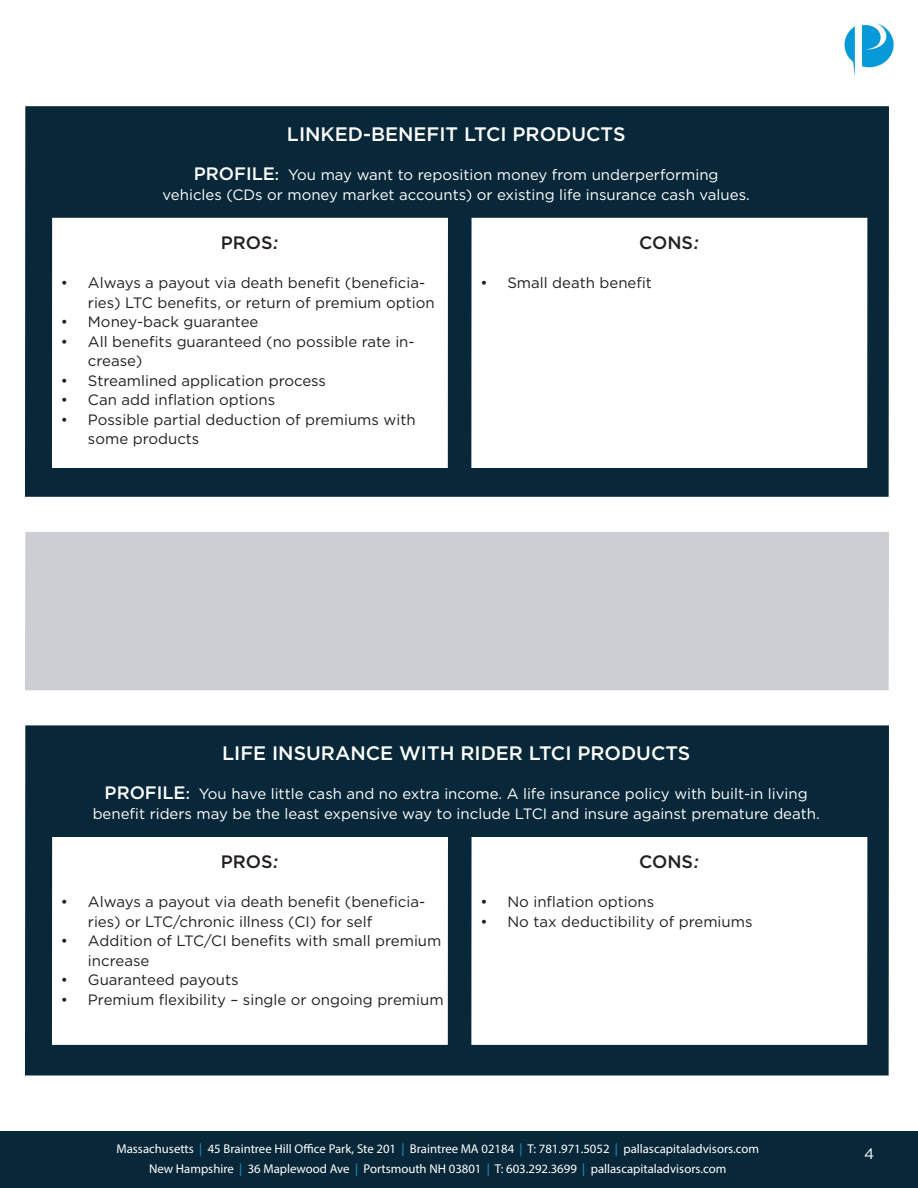
<style>
.page{position:relative;width:918px;height:1188px;background:#fff}
.page>*{position:absolute;margin:0;border:0;box-sizing:border-box;transform-origin:0 0}
.t1{font:500 19.5px "Gotham";color:#fff}
.t2{font:500 18px "Gotham";color:#231f20}
.t3{font:15px/19.5px "Gotham";color:#231f20}
.t4{font:15px "Gotham";color:#fff}
.t5{font:12.75px "Myriad Pro";color:#fff}
.s1{font-weight:500;font-size:18px}
.s2{font-weight:500}
.s3{font-style:italic}
.s4{color:#179ad7}
</style>
<div class="page">
<div style="left:0;top:1132px;width:918px;height:56px;background:#082839"></div>
<img style="left:844px;top:23px;width:50px;height:54px">
<div style="left:25px;top:106px;width:864px;height:391px;background:#082839"></div>
<div style="left:52px;top:218px;width:396px;height:250px;background:#fff"></div>
<div style="left:471px;top:218px;width:396px;height:250px;background:#fff"></div>
<div style="left:25px;top:725px;width:864px;height:351px;background:#082839"></div>
<div style="left:52px;top:837px;width:396px;height:208px;background:#fff"></div>
<div style="left:471px;top:837px;width:396px;height:208px;background:#fff"></div>
<div style="left:25px;top:532px;width:864px;height:158px;background:#cdced3"></div>
<p class="t1" style="left:287px;top:122px;width:340px">LINKED-BENEFIT LTCI PRODUCTS</p>
<p class="t4" style="left:194px;top:165px;width:526px"><span class="s1">PROFILE</span><span class="s2">:</span> You may want to reposition money from underperforming</p>
<p class="t4" style="left:163px;top:185px;width:589px">vehicles (CDs or money market accounts) or existing life insurance cash values.</p>
<p class="t2" style="left:221px;top:231px;width:62px">PROS<span class="s3">:</span></p>
<p class="t3" style="left:88px;top:273px;width:348px;text-indent:-27px">• Always a payout via death benefit (beneficia&shy;ries) LTC benefits, or return of premium option</p>
<p class="t3" style="left:61px;top:312px;width:199px">• Money-back guarantee</p>
<p class="t3" style="left:88px;top:331px;width:328px;text-indent:-27px">• All benefits guaranteed (no possible rate in&shy;crease)</p>
<p class="t3" style="left:61px;top:370px;width:267px">• Streamlined application process</p>
<p class="t3" style="left:61px;top:390px;width:216px">• Can add inflation options</p>
<p class="t3" style="left:88px;top:409px;width:329px;text-indent:-27px">• Possible partial deduction of premiums with some products</p>
<p class="t2" style="left:639px;top:231px;width:64px">CONS<span class="s3">:</span></p>
<p class="t3" style="left:480px;top:273px;width:173px">• Small death benefit</p>
<p class="t1" style="left:222px;top:741px;width:470px">LIFE INSURANCE WITH RIDER LTCI PRODUCTS</p>
<p class="t4" style="left:105px;top:785px;width:705px"><span class="s1">PROFILE</span><span class="s2">:</span> You have little cash and no extra income. A life insurance policy with built-in living</p>
<p class="t4" style="left:93px;top:804px;width:729px">benefit riders may be the least expensive way to include LTCI and insure against premature death.</p>
<p class="t2" style="left:221px;top:850px;width:62px">PROS<span class="s3">:</span></p>
<p class="t3" style="left:88px;top:892px;width:339px;text-indent:-27px">• Always a payout via death benefit (beneficia&shy;ries) or LTC/chronic illness (CI) for self</p>
<p class="t3" style="left:88px;top:931px;width:355px;text-indent:-27px">• Addition of LTC/CI benefits with small premium increase</p>
<p class="t3" style="left:61px;top:970px;width:179px">• Guaranteed payouts</p>
<p class="t3" style="left:61px;top:990px;width:384px">• Premium flexibility – single or ongoing premium</p>
<p class="t2" style="left:639px;top:850px;width:64px">CONS<span class="s3">:</span></p>
<p class="t3" style="left:480px;top:892px;width:175px">• No inflation options</p>
<p class="t3" style="left:480px;top:912px;width:274px">• No tax deductibility of premiums</p>
<p class="t5" style="left:116px;top:1140px;width:644px">Massachusetts <span class="s4">|</span> 45 Braintree Hill Office Park, Ste 201 <span class="s4">|</span> Braintree MA 02184 <span class="s4">|</span> T: 781.971.5052 <span class="s4">|</span> pallascapitaladvisors.com</p>
<p class="t5" style="left:149px;top:1161px;width:579px">New Hampshire <span class="s4">|</span> 36 Maplewood Ave <span class="s4">|</span> Portsmouth NH 03801 <span class="s4">|</span> T: 603.292.3699 <span class="s4">|</span> pallascapitaladvisors.com</p>
<p class="t4" style="left:864px;top:1145px;width:12px">4</p>
</div>
